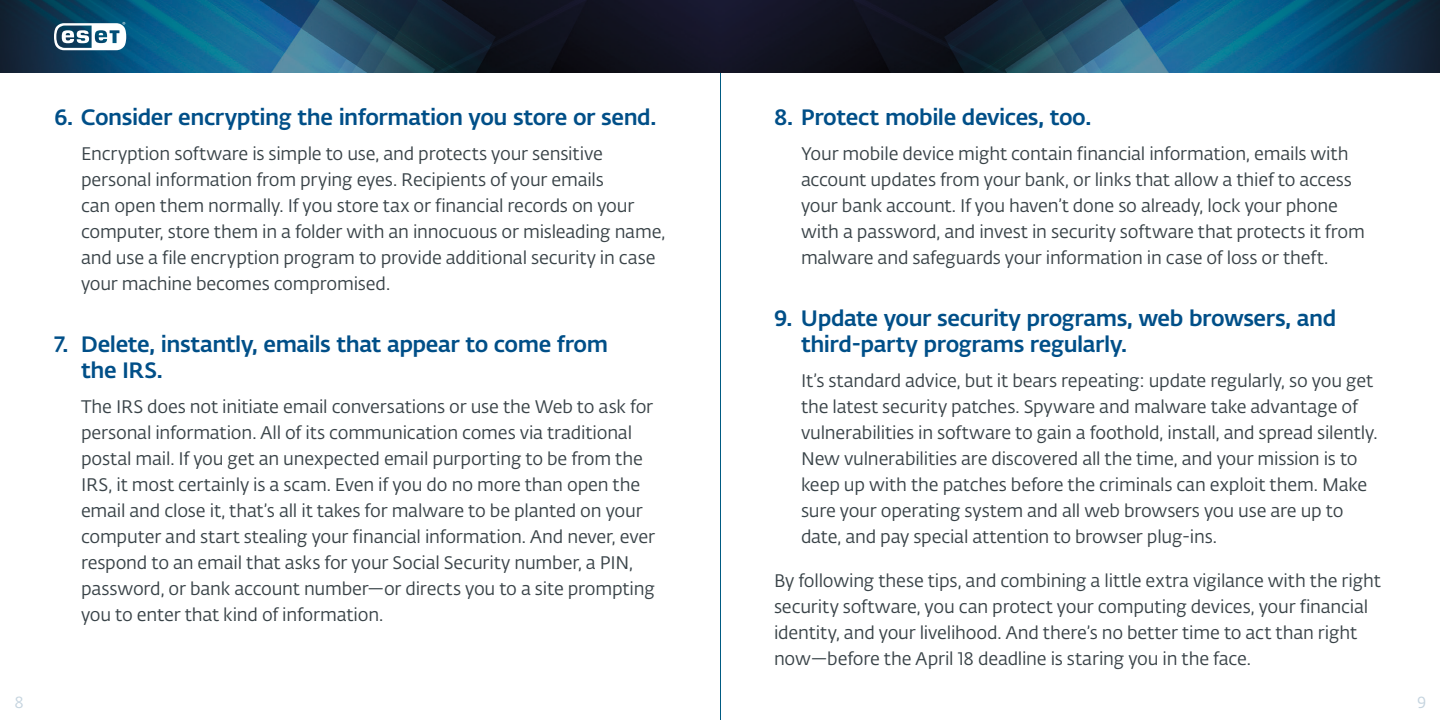
<style>
.page{position:relative;width:1440px;height:720px;background:#fff}
.page>*{position:absolute;margin:0;border:0;box-sizing:border-box;transform-origin:0 0}
.HEADLINE-3{font:22px/26px "Fedra Sans Alt Pro Med LF";letter-spacing:-.02em;color:#004f88}
.BODYTEXT-4{font:18px/26px "Fedra Sans Alt Pro Book LF";letter-spacing:-.01em;color:#394348}
.BODYTEXT-1{font:18px/26px "Fedra Sans Alt Pro Book LF";letter-spacing:-.01em;color:#394348}
.t1{font:16px "Fedra Sans Alt Pro Book LF";color:#c5d4df}
</style>
<div class="page">
<hr style="left:720px;top:0;width:1px;height:720px;background:#005b83">
<img style="left:0;top:0;width:1440px;height:72px">
<svg style="left:54px;top:22px;width:72px;height:28px"></svg>
<p class="HEADLINE-3" style="left:54px;top:103px;width:604px">6. Consider encrypting the information you store or send.</p>
<p class="BODYTEXT-4" style="left:81px;top:140px;width:586px">Encryption software is simple to use, and protects your sensitive personal information from prying eyes. Recipients of your emails<br>can open them normally. If you store tax or financial records on your computer, store them in a folder with an innocuous or misleading name, and use a file encryption program to provide additional security in case your machine becomes compromised.</p>
<p class="HEADLINE-3" style="left:81px;top:330px;width:529px;text-indent:-27px">7. Delete, instantly, emails that appear to come from the IRS.</p>
<p class="BODYTEXT-4" style="left:81px;top:393px;width:575px">The IRS does not initiate email conversations or use the Web to ask for personal information. All of its communication comes via traditional postal mail. If you get an unexpected email purporting to be from the IRS, it most certainly is a scam. Even if you do no more than open the email and close it, that’s all it takes for malware to be planted on your computer and start stealing your financial information. And never, ever respond to an email that asks for your Social Security number, a PIN, password, or bank account number—or directs you to a site prompting you to enter that kind of information.</p>
<p class="HEADLINE-3" style="left:774px;top:103px;width:319px">8. Protect mobile devices, too.</p>
<p class="BODYTEXT-4" style="left:801px;top:140px;width:565px">Your mobile device might contain financial information, emails with account updates from your bank, or links that allow a thief to access your bank account. If you haven’t done so already, lock your phone with a password, and invest in security software that protects it from malware and safeguards your information in case of loss or theft.</p>
<p class="HEADLINE-3" style="left:801px;top:304px;width:537px;text-indent:-27px">9. Update your security programs, web browsers, and third-party programs regularly.</p>
<p class="BODYTEXT-4" style="left:801px;top:367px;width:578px">It’s standard advice, but it bears repeating: update regularly, so you get the latest security patches. Spyware and malware take advantage of vulnerabilities in software to gain a foothold, install, and spread silently.<br>New vulnerabilities are discovered all the time, and your mission is to keep up with the patches before the criminals can exploit them. Make sure your operating system and all web browsers you use are up to date, and pay special attention to browser plug-ins.</p>
<p class="BODYTEXT-1" style="left:774px;top:567px;width:608px">By following these tips, and combining a little extra vigilance with the right security software, you can protect your computing devices, your financial identity, and your livelihood. And there’s no better time to act than right now—before the April 18 deadline is staring you in the face.</p>
<p class="t1" style="left:14px;top:691px;width:11px">8</p>
<p class="t1" style="left:1417px;top:691px;width:11px">9</p>
</div>
